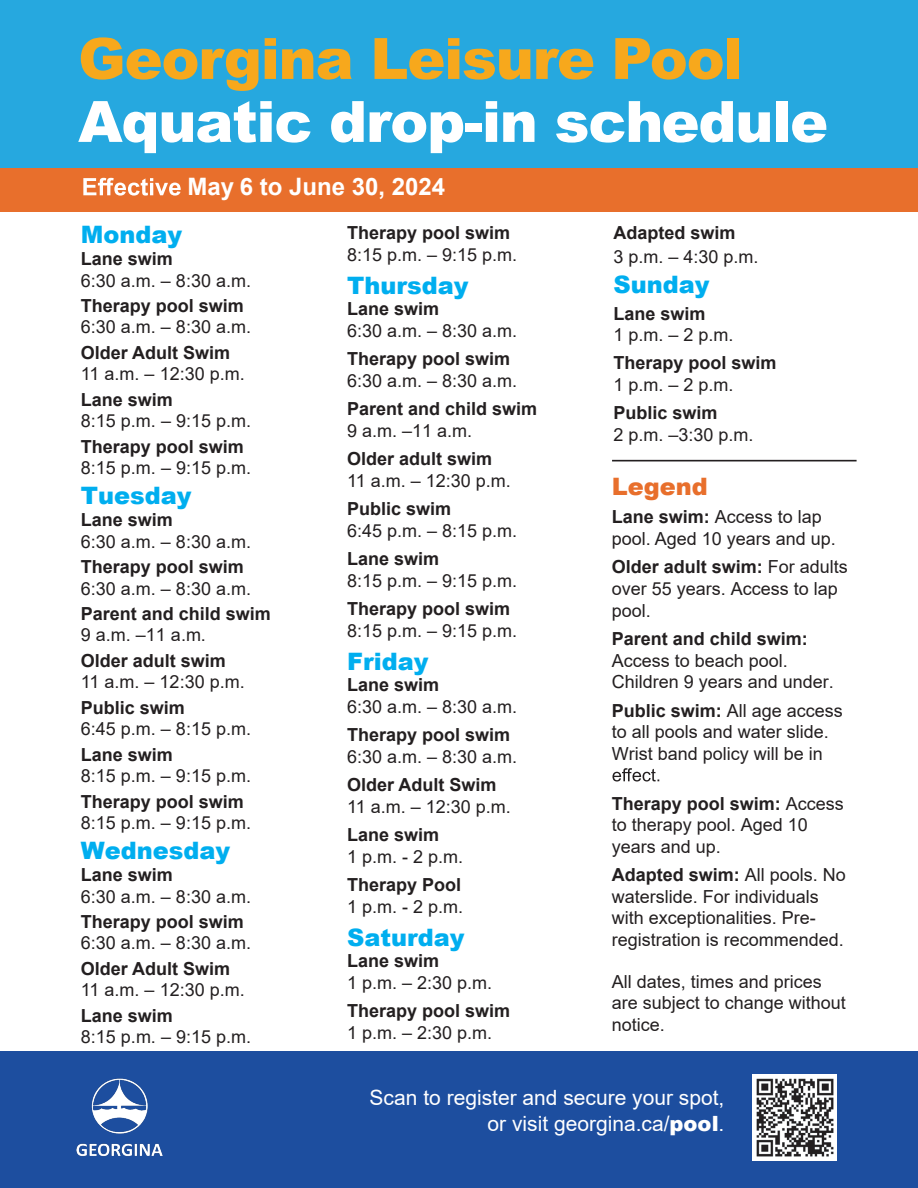
<style>
.page{position:relative;width:918px;height:1188px;background:#fff}
.page>*{position:absolute;margin:0;border:0;box-sizing:border-box;transform-origin:0 0}
.t1{font:900 57px "Arial";letter-spacing:-.02em;color:#fff}
.t2{font:900 57px "Arial";letter-spacing:-.02em;color:#f7a81c}
.t3{font:900 24px "Arial";color:#00aeef}
.t4{font:700 24px "Arial";color:#fff}
.t5{font:900 24px "Arial";color:#e86f2c}
.t6{font:21px/25.2px "Arial";color:#fff;text-align:right}
.t7{font:18px/21.6px "Arial";color:#231f20}
.t8{font:700 18px "Arial";color:#231f20}
.s1{font-weight:700}
.s2{font-weight:900}
</style>
<div class="page">
<div style="left:0;top:0;width:918px;height:203px;background:#26a8df"></div>
<div style="left:0;top:168px;width:918px;height:44px;background:#e86f2c"></div>
<svg style="left:83px;top:178px;width:98px;height:18px"></svg>
<div style="left:0;top:1052px;width:918px;height:136px;background:#1d4e9f"></div>
<hr style="left:612px;top:460px;width:245px;height:1px;background:#231f20">
<svg style="left:612px;top:768px;width:47px;height:14px"></svg>
<img style="left:76px;top:1078px;width:87px;height:79px">
<img style="left:753px;top:1075px;width:84px;height:85px">
<h1 class="t2" style="left:78px;top:17px;width:666px">Georgina Leisure Pool</h1>
<h1 class="t1" style="left:78px;top:80px;width:751px">Aquatic drop-in schedule</h1>
<h2 class="t4" style="left:187px;top:170px;width:259px">May 6 to June 30, 2024</h2>
<h2 class="t3" style="left:81px;top:217px;width:103px">Monday</h2>
<p class="t8" style="left:81px;top:246px;width:94px">Lane swim</p>
<p class="t7" style="left:81px;top:269px;width:172px">6:30 a.m. – 8:30 a.m.</p>
<p class="t8" style="left:81px;top:293px;width:165px">Therapy pool swim</p>
<p class="t7" style="left:81px;top:316px;width:172px">6:30 a.m. – 8:30 a.m.</p>
<p class="t8" style="left:81px;top:340px;width:151px">Older Adult Swim</p>
<p class="t7" style="left:81px;top:363px;width:165px">11 a.m. – 12:30 p.m.</p>
<p class="t8" style="left:81px;top:387px;width:94px">Lane swim</p>
<p class="t7" style="left:81px;top:410px;width:172px">8:15 p.m. – 9:15 p.m.</p>
<p class="t8" style="left:81px;top:434px;width:165px">Therapy pool swim</p>
<p class="t7" style="left:81px;top:457px;width:172px">8:15 p.m. – 9:15 p.m.</p>
<h2 class="t3" style="left:81px;top:478px;width:112px">Tuesday</h2>
<p class="t8" style="left:81px;top:507px;width:94px">Lane swim</p>
<p class="t7" style="left:81px;top:530px;width:172px">6:30 a.m. – 8:30 a.m.</p>
<p class="t8" style="left:81px;top:554px;width:165px">Therapy pool swim</p>
<p class="t7" style="left:81px;top:577px;width:172px">6:30 a.m. – 8:30 a.m.</p>
<p class="t8" style="left:81px;top:601px;width:192px">Parent and child swim</p>
<p class="t7" style="left:81px;top:624px;width:127px">9 a.m. –11 a.m.</p>
<p class="t8" style="left:81px;top:648px;width:147px">Older adult swim</p>
<p class="t7" style="left:81px;top:671px;width:165px">11 a.m. – 12:30 p.m.</p>
<p class="t8" style="left:81px;top:695px;width:106px">Public swim</p>
<p class="t7" style="left:81px;top:718px;width:172px">6:45 p.m. – 8:15 p.m.</p>
<p class="t8" style="left:81px;top:742px;width:94px">Lane swim</p>
<p class="t7" style="left:81px;top:765px;width:172px">8:15 p.m. – 9:15 p.m.</p>
<p class="t8" style="left:81px;top:789px;width:165px">Therapy pool swim</p>
<p class="t7" style="left:81px;top:812px;width:172px">8:15 p.m. – 9:15 p.m.</p>
<h2 class="t3" style="left:81px;top:833px;width:151px">Wednesday</h2>
<p class="t8" style="left:81px;top:862px;width:94px">Lane swim</p>
<p class="t7" style="left:81px;top:885px;width:172px">6:30 a.m. – 8:30 a.m.</p>
<p class="t8" style="left:81px;top:909px;width:165px">Therapy pool swim</p>
<p class="t7" style="left:81px;top:932px;width:172px">6:30 a.m. – 8:30 a.m.</p>
<p class="t8" style="left:81px;top:956px;width:151px">Older Adult Swim</p>
<p class="t7" style="left:81px;top:979px;width:165px">11 a.m. – 12:30 p.m.</p>
<p class="t8" style="left:81px;top:1003px;width:94px">Lane swim</p>
<p class="t7" style="left:81px;top:1026px;width:172px">8:15 p.m. – 9:15 p.m.</p>
<p class="t8" style="left:614px;top:220px;width:124px">Adapted swim</p>
<p class="t7" style="left:614px;top:246px;width:147px">3 p.m. – 4:30 p.m.</p>
<h2 class="t3" style="left:614px;top:268px;width:98px">Sunday</h2>
<p class="t8" style="left:614px;top:301px;width:94px">Lane swim</p>
<p class="t7" style="left:614px;top:324px;width:122px">1 p.m. – 2 p.m.</p>
<p class="t8" style="left:614px;top:350px;width:165px">Therapy pool swim</p>
<p class="t7" style="left:614px;top:374px;width:122px">1 p.m. – 2 p.m.</p>
<p class="t8" style="left:614px;top:400px;width:106px">Public swim</p>
<p class="t7" style="left:614px;top:424px;width:142px">2 p.m. –3:30 p.m.</p>
<h2 class="t5" style="left:612px;top:469px;width:98px">Legend</h2>
<p class="t7" style="left:612px;top:506px;width:226px"><span class="s1">Lane swim:</span> Access to lap pool. Aged 10 years and up.</p>
<p class="t7" style="left:612px;top:556px;width:238px"><span class="s1">Older adult swim:</span> For adults over 55 years. Access to lap pool.</p>
<p class="t8" style="left:612px;top:626px;width:198px">Parent and child swim:</p>
<p class="t7" style="left:612px;top:649px;width:224px">Access to beach pool.<br>Children 9 years and under.</p>
<p class="t7" style="left:612px;top:699px;width:233px"><span class="s1">Public swim:</span> All age access to all pools and water slide.<br>Wrist band policy will be in</p>
<p class="t7" style="left:612px;top:792px;width:234px"><span class="s1">Therapy pool swim:</span> Access to therapy pool. Aged 10 years and up.</p>
<p class="t7" style="left:612px;top:864px;width:236px"><span class="s1">Adapted swim:</span> All pools. No waterslide. For individuals with exceptionalities. Pre&shy;registration is recommended.</p>
<p class="t7" style="left:612px;top:971px;width:236px">All dates, times and prices are subject to change without notice.</p>
<p class="t8" style="left:347px;top:220px;width:165px">Therapy pool swim</p>
<p class="t7" style="left:347px;top:243px;width:172px">8:15 p.m. – 9:15 p.m.</p>
<h2 class="t3" style="left:347px;top:268px;width:123px">Thursday</h2>
<p class="t8" style="left:347px;top:296px;width:94px">Lane swim</p>
<p class="t7" style="left:347px;top:320px;width:172px">6:30 a.m. – 8:30 a.m.</p>
<p class="t8" style="left:347px;top:346px;width:165px">Therapy pool swim</p>
<p class="t7" style="left:347px;top:370px;width:172px">6:30 a.m. – 8:30 a.m.</p>
<p class="t8" style="left:347px;top:396px;width:192px">Parent and child swim</p>
<p class="t7" style="left:347px;top:420px;width:127px">9 a.m. –11 a.m.</p>
<p class="t8" style="left:347px;top:446px;width:147px">Older adult swim</p>
<p class="t7" style="left:347px;top:470px;width:165px">11 a.m. – 12:30 p.m.</p>
<p class="t8" style="left:347px;top:496px;width:106px">Public swim</p>
<p class="t7" style="left:347px;top:519px;width:172px">6:45 p.m. – 8:15 p.m.</p>
<p class="t8" style="left:347px;top:546px;width:94px">Lane swim</p>
<p class="t7" style="left:347px;top:569px;width:172px">8:15 p.m. – 9:15 p.m.</p>
<p class="t8" style="left:347px;top:596px;width:165px">Therapy pool swim</p>
<p class="t7" style="left:347px;top:619px;width:172px">8:15 p.m. – 9:15 p.m.</p>
<h2 class="t3" style="left:347px;top:644px;width:83px">Friday</h2>
<p class="t8" style="left:347px;top:672px;width:94px">Lane swim</p>
<p class="t7" style="left:347px;top:696px;width:172px">6:30 a.m. – 8:30 a.m.</p>
<p class="t8" style="left:347px;top:722px;width:165px">Therapy pool swim</p>
<p class="t7" style="left:347px;top:746px;width:172px">6:30 a.m. – 8:30 a.m.</p>
<p class="t8" style="left:347px;top:772px;width:151px">Older Adult Swim</p>
<p class="t7" style="left:347px;top:796px;width:165px">11 a.m. – 12:30 p.m.</p>
<p class="t8" style="left:347px;top:822px;width:94px">Lane swim</p>
<p class="t7" style="left:347px;top:845px;width:118px">1 p.m. - 2 p.m.</p>
<p class="t8" style="left:347px;top:872px;width:116px">Therapy Pool</p>
<p class="t7" style="left:347px;top:895px;width:118px">1 p.m. - 2 p.m.</p>
<h2 class="t3" style="left:347px;top:920px;width:119px">Saturday</h2>
<p class="t8" style="left:347px;top:948px;width:94px">Lane swim</p>
<p class="t7" style="left:347px;top:972px;width:147px">1 p.m. – 2:30 p.m.</p>
<p class="t8" style="left:347px;top:998px;width:165px">Therapy pool swim</p>
<p class="t7" style="left:347px;top:1022px;width:147px">1 p.m. – 2:30 p.m.</p>
<p class="t6" style="left:370px;top:1085px;width:356px">Scan to register and secure your spot, or visit georgina.ca/<span class="s2">pool</span>.</p>
</div>
